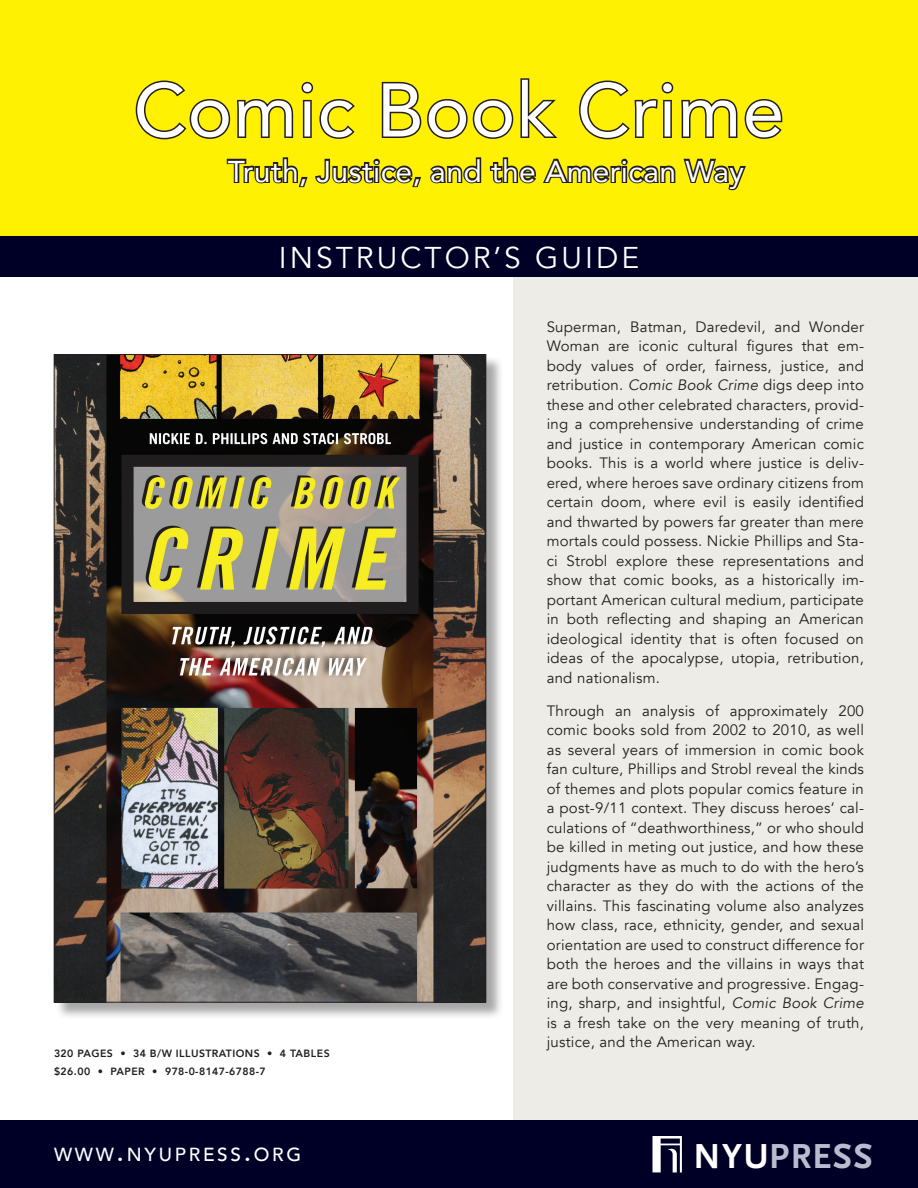
<style>
.page{position:relative;width:918px;height:1188px;background:#fff}
.page>*{position:absolute;margin:0;border:0;box-sizing:border-box;transform-origin:0 0}
.cover__subtitle{font:75px "Avenir";letter-spacing:.015em;color:#fff}
.t1{font:700 36.3px "Scala Sans";letter-spacing:.035em;color:#bbbbd0}
.cover__subtitle-2{font:30px "Avenir";letter-spacing:.015em;color:#fff}
.cover__teacher_s_gui{font:30px "Avenir";letter-spacing:.1em;color:#fff}
.interior__page_title{font:500 18.9px "Avenir";letter-spacing:.145em;color:#fff}
.cover__book_summary{font:15px/19.5px "Avenir";letter-spacing:.015em;color:#231f20;text-align:justify}
.cover__biblio{font:800 10.5px/18px "Avenir";letter-spacing:.04em;color:#231f20}
.s1{font-style:italic}
.s2{font-size:27px}
.s3{color:#fff}
</style>
<div class="page">
<div style="left:0;top:0;width:918px;height:256px;background:#fff101"></div>
<div style="left:55px;top:356px;width:448px;height:664px;background:#231f20;opacity:.4"></div>
<img style="left:56px;top:356px;width:428px;height:644px">
<div style="left:513px;top:256px;width:405px;height:864px;background:#edece6"></div>
<svg style="left:135px;top:78px;width:648px;height:113px"></svg>
<div style="left:0;top:236px;width:918px;height:41px;background:#000027"></div>
<div style="left:0;top:1120px;width:918px;height:68px;background:#000027"></div>
<svg style="left:652px;top:1136px;width:30px;height:36px"></svg>
<p class="cover__subtitle" style="left:134px;top:50px;width:652px">Comic Book Crime</p>
<p class="cover__subtitle-2" style="left:228px;top:147px;width:518px">Truth, Justice, and the American Way</p>
<p class="cover__teacher_s_gui" style="left:279px;top:240px;width:362px">INSTRUCTOR’S GUIDE</p>
<p class="cover__biblio" style="left:54px;top:1044px;width:278px">320 PAGES • 34 B/W ILLUSTRATIONS • 4 TABLES $26.00 • PAPER • 978-0-8147-6788-7</p>
<p class="cover__book_summary" style="left:547px;top:317px;width:319px">Superman, Batman, Daredevil, and Wonder Woman are iconic cultural figures that em&shy;body values of order, fairness, justice, and retribution. <span class="s1">Comic Book Crime</span> digs deep into these and other celebrated characters, provid&shy;ing a comprehensive understanding of crime and justice in contemporary American comic books. This is a world where justice is deliv&shy;ered, where heroes save ordinary citizens from certain doom, where evil is easily identified and thwarted by powers far greater than mere mortals could possess. Nickie Phillips and Sta&shy;ci Strobl explore these representations and show that comic books, as a historically im&shy;portant American cultural medium, participate in both reflecting and shaping an American ideological identity that is often focused on ideas of the apocalypse, utopia, retribution, and nationalism.</p>
<p class="cover__book_summary" style="left:547px;top:701px;width:319px">Through an analysis of approximately 200 comic books sold from 2002 to 2010, as well as several years of immersion in comic book fan culture, Phillips and Strobl reveal the kinds of themes and plots popular comics feature in a post-9/11 context. They discuss heroes’ cal&shy;culations of “deathworthiness,” or who should be killed in meting out justice, and how these judgments have as much to do with the hero’s character as they do with the actions of the villains. This fascinating volume also analyzes how class, race, ethnicity, gender, and sexual orientation are used to construct difference for both the heroes and the villains in ways that are both conservative and progressive. Engag&shy;ing, sharp, and insightful, <span class="s1">Comic Book Crime </span>is a fresh take on the very meaning of truth, justice, and the American way.</p>
<p class="interior__page_title" style="left:54px;top:1138px;width:249px">WWW<span class="s2">.</span>NYUPRESS<span class="s2">.</span>ORG</p>
<p class="t1" style="left:693px;top:1136px;width:181px"><span class="s3">NYU</span> PRESS</p>
</div>
